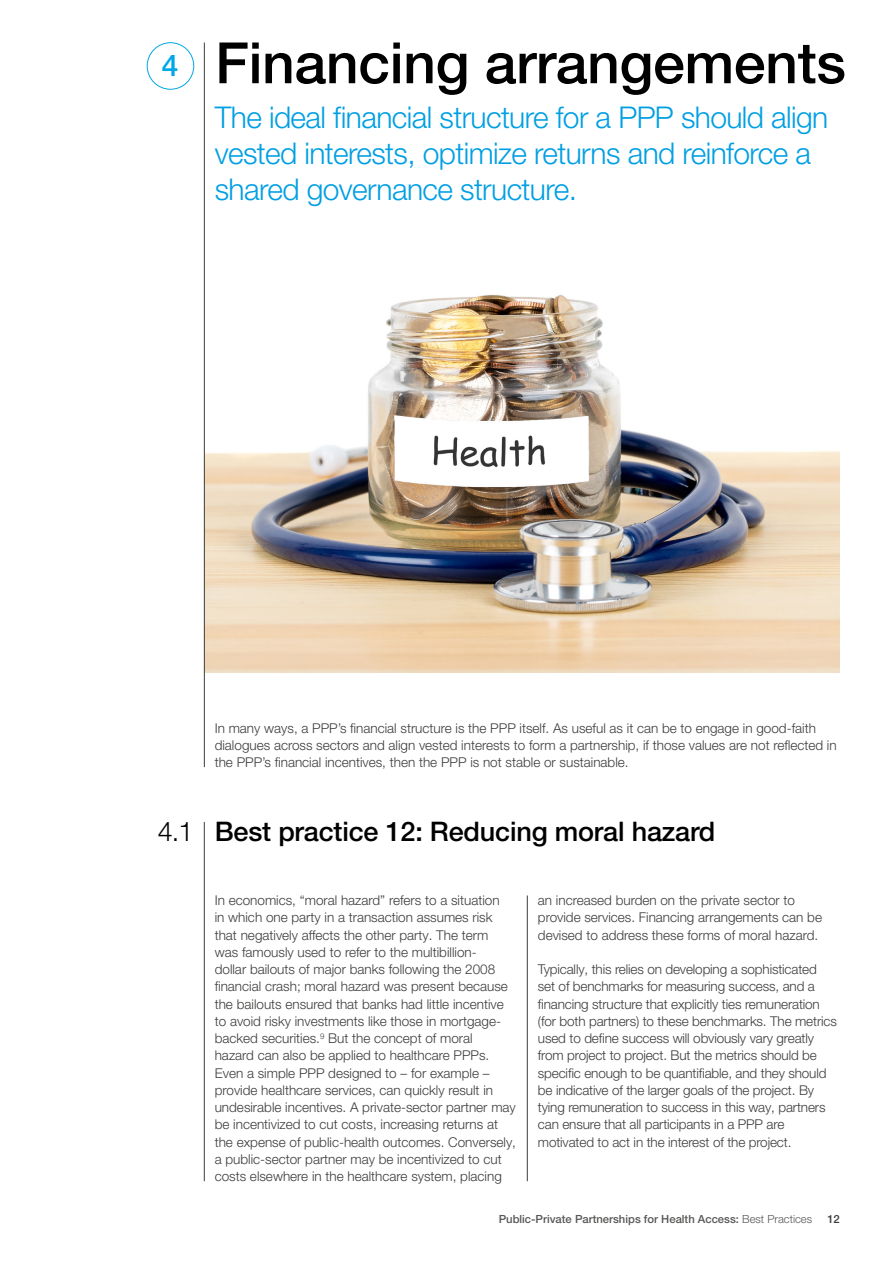
<style>
.page{position:relative;width:893px;height:1263px;background:#fff}
.page>*{position:absolute;margin:0;border:0;box-sizing:border-box;transform-origin:0 0}
.t1{font:500 57px "Helvetica Neue LT Pro";letter-spacing:-.005em;color:#000}
.t2{font:300 30px/36px "Helvetica Neue LT Pro";letter-spacing:-.02em;color:#009fe3}
.t3{font:500 27px "Helvetica Neue LT Pro";letter-spacing:-.005em;color:#000}
.t4{font:300 27px "Helvetica Neue LT Pro";color:#000}
.t5{font:300 13.5px/17.2px "Helvetica Neue LT Pro";color:#3c3c3b}
.t6{font:500 11.25px "Helvetica Neue LT Pro";color:#575756}
.t7{font:500 11.25px "Helvetica Neue LT Pro";color:#3c3c3b}
.s1{font-size:30px;color:#00a8e7}
.s2{font-weight:300}
</style>
<div class="page">
<div style="left:147px;top:43px;width:47px;height:46px;border:1px solid #00a8e7;border-radius:50%"></div>
<hr style="left:204px;top:822px;width:1px;height:359px;background:#3c3c3b">
<hr style="left:527px;top:895px;width:1px;height:286px;background:#3c3c3b">
<img style="left:205px;top:295px;width:634px;height:378px">
<hr style="left:204px;top:43px;width:1px;height:724px;background:#3c3c3b">
<h1 class="t1" style="left:162px;top:29px;width:686px"><span class="s1">4</span> Financing arrangements</h1>
<h2 class="t2" style="left:215px;top:99px;width:615px">The ideal financial structure for a PPP should align vested interests, optimize returns and reinforce a shared governance structure.</h2>
<h3 class="t4" style="left:158px;top:815px;width:37px">4.1</h3>
<p class="t5" style="left:215px;top:719px;width:623px">In many ways, a PPP’s financial structure is the PPP itself. As useful as it can be to engage in good-faith dialogues across sectors and align vested interests to form a partnership, if those values are not reflected in the PPP’s financial incentives, then the PPP is not stable or sustainable.</p>
<h3 class="t3" style="left:215px;top:815px;width:502px">Best practice 12: Reducing moral hazard</h3>
<p class="t5" style="left:215px;top:891px;width:303px">In economics, “moral hazard” refers to a situation<br>in which one party in a transaction assumes risk that negatively affects the other party. The term<br>was famously used to refer to the multibillion-<br>dollar bailouts of major banks following the 2008 financial crash; moral hazard was present because the bailouts ensured that banks had little incentive to avoid risky investments like those in mortgage&shy;backed securities.<sup>9</sup> But the concept of moral<br>hazard can also be applied to healthcare PPPs.<br>Even a simple PPP designed to – for example – provide healthcare services, can quickly result in undesirable incentives. A private-sector partner may be incentivized to cut costs, increasing returns at the expense of public-health outcomes. Conversely, a public-sector partner may be incentivized to cut costs elsewhere in the healthcare system, placing</p>
<p class="t5" style="left:538px;top:891px;width:286px">an increased burden on the private sector to provide services. Financing arrangements can be devised to address these forms of moral hazard.</p>
<p class="t5" style="left:538px;top:960px;width:300px">Typically, this relies on developing a sophisticated set of benchmarks for measuring success, and a financing structure that explicitly ties remuneration (for both partners) to these benchmarks. The metrics used to define success will obviously vary greatly from project to project. But the metrics should be specific enough to be quantifiable, and they should be indicative of the larger goals of the project. By tying remuneration to success in this way, partners can ensure that all participants in a PPP are motivated to act in the interest of the project.</p>
<p class="t6" style="left:499px;top:1212px;width:315px">Public-Private Partnerships for Health Access: <span class="s2">Best Practices</span></p>
<p class="t7" style="left:827px;top:1212px;width:14px">12</p>
</div>
